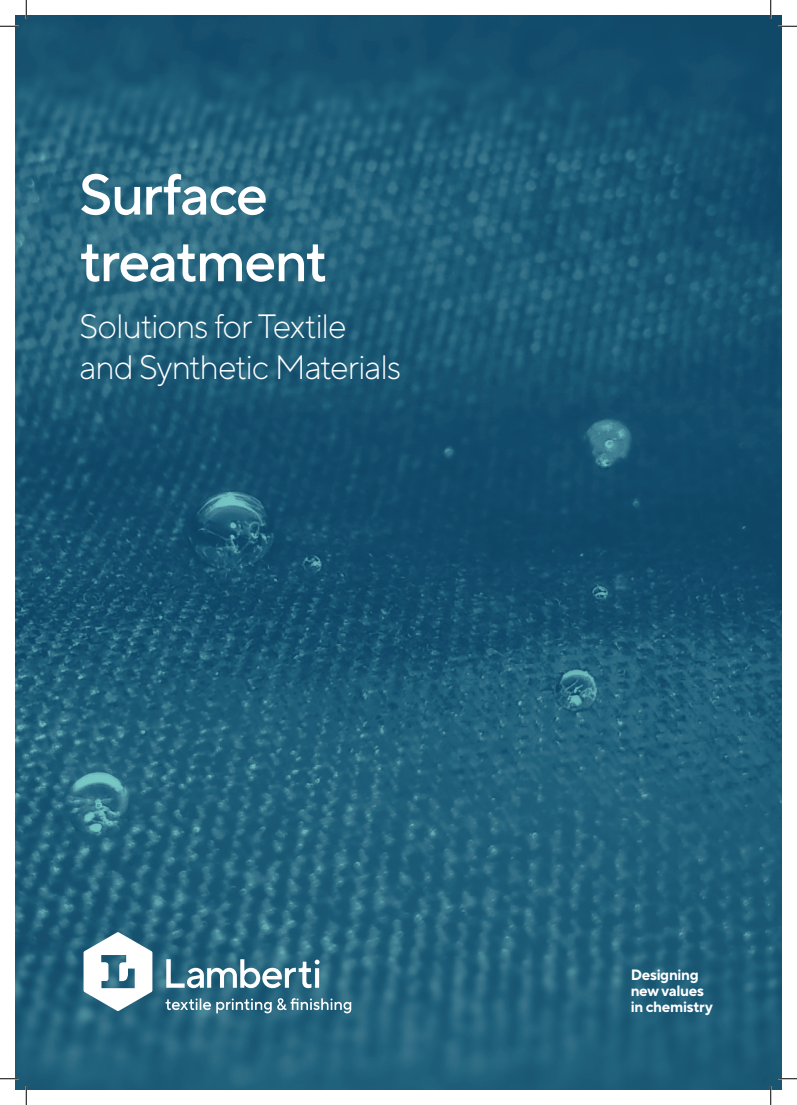
<style>
.page{position:relative;width:797px;height:1105px;background:#fff}
.page>*{position:absolute;margin:0;border:0;box-sizing:border-box;transform-origin:0 0}
.t1{font:500 57.5px/66.6px "TT Norms Pro";letter-spacing:-.035em;color:#fff}
.t2{font:300 33.75px/40.5px "TT Norms Pro";letter-spacing:-.035em;color:#fff}
.t3{font:700 15px/16.2px "TT Norms Pro";letter-spacing:-.02em;color:#fff}
</style>
<div class="page">
<img style="left:16px;top:16px;width:765px;height:1073px">
<svg style="left:83px;top:932px;width:69px;height:79px"></svg>
<svg style="left:166px;top:959px;width:153px;height:29px"></svg>
<svg style="left:166px;top:998px;width:185px;height:15px"></svg>
<svg style="left:0;top:25px;width:19px;height:2px"></svg>
<svg style="left:778px;top:25px;width:19px;height:2px"></svg>
<svg style="left:0;top:1078px;width:19px;height:1px"></svg>
<svg style="left:778px;top:1078px;width:19px;height:1px"></svg>
<svg style="left:25px;top:0;width:2px;height:19px"></svg>
<svg style="left:25px;top:1086px;width:2px;height:19px"></svg>
<svg style="left:770px;top:0;width:1px;height:19px"></svg>
<svg style="left:770px;top:1086px;width:1px;height:19px"></svg>
<h1 class="t1" style="left:79px;top:157px;width:250px">Surface treatment</h1>
<p class="t2" style="left:79px;top:304px;width:323px">Solutions for Textile and Synthetic Materials</p>
<p class="t3" style="left:630px;top:965px;width:83px">Designing new values in chemistry</p>
</div>
